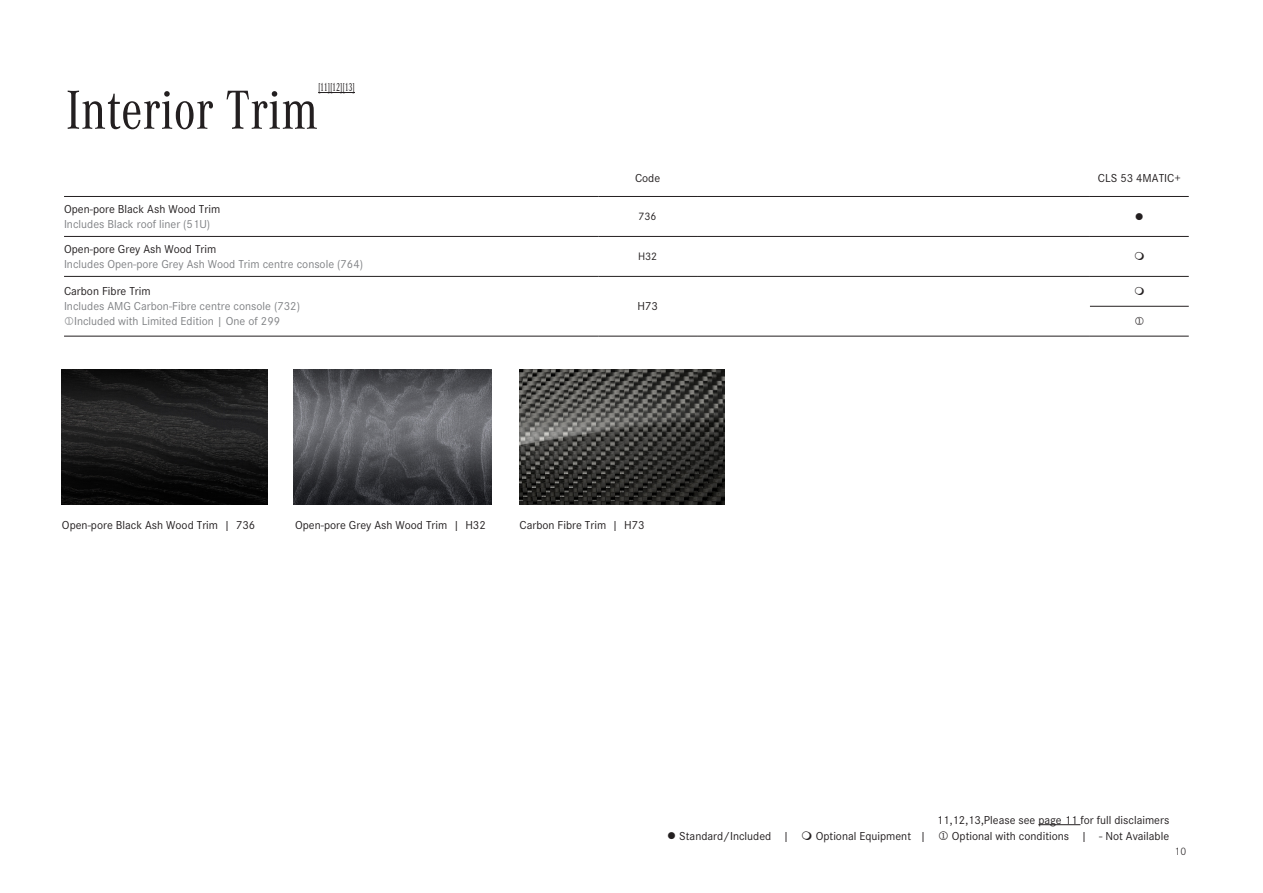
<style>
.page{position:relative;width:1263px;height:893px;background:#fff}
.page>*{position:absolute;margin:0;border:0;box-sizing:border-box;transform-origin:0 0}
._01a_HEAD_black_38_3{font:57px "Corporate A Con";color:#231f20}
._06_TABLE_COPY_black{font:12px "Corporate S";color:#231f20}
._06_TABLE_COPY_black-2{font:12px "Corporate S";color:#808285}
._01a_HEAD_black_38_3-2{font:12px "Corporate A Con";color:#231f20;scale:.8 1}
._06_TABLE_COPY_black-3{font:12px "Wingdings";color:#231f20}
._06_TABLE_COPY_black-4{font:11.25px "Corporate S";color:#231f20}
.t1{font:300 11.25px "Corporate S";color:#231f20}
</style>
<div class="page">
<hr style="left:697px;top:196px;width:393px;height:1px;background:#231f20">
<hr style="left:1090px;top:196px;width:99px;height:1px;background:#231f20">
<hr style="left:697px;top:236px;width:393px;height:1px;background:#231f20">
<hr style="left:1090px;top:236px;width:99px;height:1px;background:#231f20">
<hr style="left:697px;top:276px;width:393px;height:1px;background:#231f20">
<hr style="left:1090px;top:276px;width:99px;height:1px;background:#231f20">
<hr style="left:1090px;top:306px;width:99px;height:1px;background:#231f20">
<hr style="left:697px;top:336px;width:393px;height:1px;background:#231f20">
<hr style="left:1090px;top:336px;width:99px;height:1px;background:#231f20">
<hr style="left:64px;top:196px;width:534px;height:1px;background:#231f20">
<hr style="left:598px;top:196px;width:99px;height:1px;background:#231f20">
<hr style="left:64px;top:236px;width:534px;height:1px;background:#231f20">
<hr style="left:598px;top:236px;width:99px;height:1px;background:#231f20">
<hr style="left:64px;top:276px;width:534px;height:1px;background:#231f20">
<hr style="left:598px;top:276px;width:99px;height:1px;background:#231f20">
<hr style="left:64px;top:336px;width:534px;height:1px;background:#231f20">
<hr style="left:598px;top:336px;width:99px;height:1px;background:#231f20">
<hr style="left:318px;top:92px;width:37px;height:1px;background:#231f20">
<img style="left:294px;top:369px;width:198px;height:135px">
<img style="left:519px;top:369px;width:206px;height:135px">
<img style="left:62px;top:369px;width:205px;height:135px">
<hr style="left:1038px;top:824px;width:42px;height:1px;background:#231f20">
<p class="_01a_HEAD_black_38_3-2" style="left:318px;top:81px;width:48px">[11][12][13]</p>
<p class="_01a_HEAD_black_38_3" style="left:66px;top:79px;width:254px">Interior Trim</p>
<p class="_06_TABLE_COPY_black" style="left:64px;top:202px;width:158px">Open-pore Black Ash Wood Trim</p>
<p class="_06_TABLE_COPY_black-2" style="left:64px;top:217px;width:148px">Includes Black roof liner (51U)</p>
<p class="_06_TABLE_COPY_black" style="left:64px;top:242px;width:154px">Open-pore Grey Ash Wood Trim</p>
<p class="_06_TABLE_COPY_black-2" style="left:64px;top:257px;width:301px">Includes Open-pore Grey Ash Wood Trim centre console (764)</p>
<p class="_06_TABLE_COPY_black" style="left:64px;top:284px;width:88px">Carbon Fibre Trim</p>
<p class="_06_TABLE_COPY_black-2" style="left:64px;top:299px;width:237px">Includes AMG Carbon-Fibre centre console (732)</p>
<p class="_06_TABLE_COPY_black-2" style="left:74px;top:315px;width:208px">Included with Limited Edition | One of 299</p>
<p class="_06_TABLE_COPY_black" style="left:635px;top:171px;width:27px">Code</p>
<p class="_06_TABLE_COPY_black" style="left:1098px;top:171px;width:84px">CLS 53 4MATIC+</p>
<p class="_06_TABLE_COPY_black-4" style="left:639px;top:210px;width:19px">736</p>
<p class="_06_TABLE_COPY_black-3" style="left:1135px;top:210px;width:10px">●</p>
<p class="_06_TABLE_COPY_black-4" style="left:638px;top:250px;width:21px">H32</p>
<p class="_06_TABLE_COPY_black" style="left:637px;top:299px;width:22px">H73</p>
<p class="_06_TABLE_COPY_black" style="left:62px;top:518px;width:195px">Open-pore Black Ash Wood Trim | 736</p>
<p class="_06_TABLE_COPY_black" style="left:295px;top:518px;width:192px">Open-pore Grey Ash Wood Trim | H32</p>
<p class="_06_TABLE_COPY_black" style="left:519px;top:518px;width:127px">Carbon Fibre Trim | H73</p>
<p class="_06_TABLE_COPY_black" style="left:937px;top:813px;width:234px">11,12,13,Please see page 11 for full disclaimers</p>
<p class="_06_TABLE_COPY_black" style="left:667px;top:829px;width:123px">● Standard/Included |</p>
<p class="_06_TABLE_COPY_black" style="left:816px;top:829px;width:112px">Optional Equipment |</p>
<p class="_06_TABLE_COPY_black" style="left:952px;top:829px;width:219px">Optional with conditions | - Not Available</p>
<p class="t1" style="left:1175px;top:845px;width:13px">10</p>
</div>
